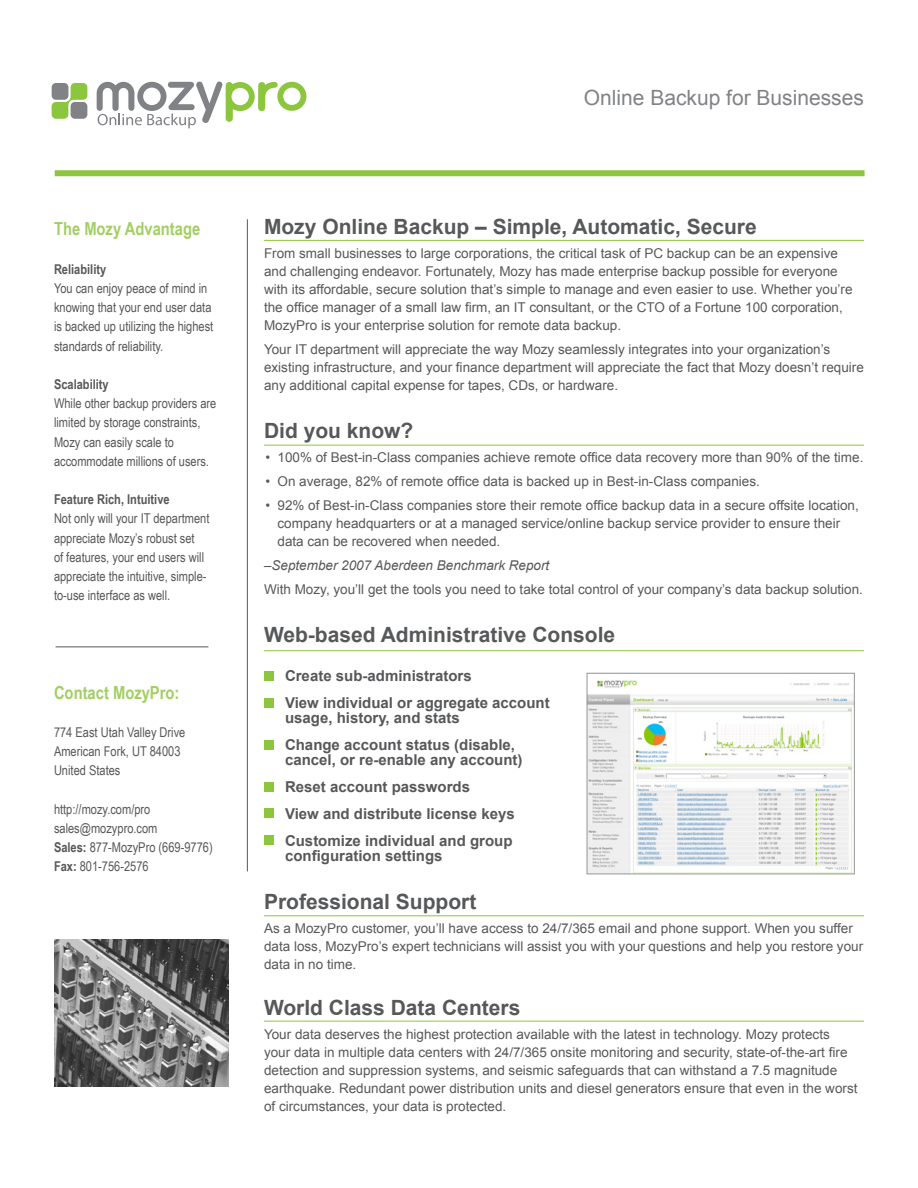
<style>
.page{position:relative;width:918px;height:1188px;background:#fff}
.page>*{position:absolute;margin:0;border:0;box-sizing:border-box;transform-origin:0 0}
.t1{font:700 21px "Arial";color:#57585a}
.t2{font:21px "Arial";color:#808285}
.t3{font:700 18px "Arial Narrow";color:#a2cf62}
.t4{font:700 15px/27px "Arial";color:#57585a}
.t5{font:13.5px/18px "Arial";color:#57585a}
.t6{font:13.5px/19.2px "Arial Narrow";color:#57585a}
.t7{font:700 13.5px "Arial Narrow";color:#57585a}
.t8{font:italic 13.5px "Arial";color:#57585a}
.s1{font-weight:700}
</style>
<div class="page">
<div style="left:55px;top:170px;width:810px;height:6px;background:#8bc63e"></div>
<svg style="left:97px;top:82px;width:209px;height:46px"></svg>
<svg style="left:52px;top:83px;width:35px;height:36px"></svg>
<img style="left:589px;top:680px;width:264px;height:192px">
<div style="left:587px;top:673px;width:268px;height:201px;border:1px solid #939598"></div>
<div style="left:264px;top:671px;width:9px;height:9px;background:#8bc63e"></div>
<div style="left:264px;top:698px;width:9px;height:9px;background:#8bc63e"></div>
<div style="left:264px;top:740px;width:9px;height:9px;background:#8bc63e"></div>
<div style="left:264px;top:782px;width:9px;height:9px;background:#8bc63e"></div>
<div style="left:264px;top:809px;width:9px;height:9px;background:#8bc63e"></div>
<div style="left:264px;top:836px;width:9px;height:9px;background:#8bc63e"></div>
<hr style="left:56px;top:646px;width:152px;height:1px;background:#57585a">
<hr style="left:264px;top:445px;width:600px;height:1px;background:#8bc63e">
<hr style="left:264px;top:240px;width:600px;height:1px;background:#8bc63e">
<hr style="left:264px;top:650px;width:600px;height:1px;background:#8bc63e">
<hr style="left:264px;top:915px;width:600px;height:1px;background:#8bc63e">
<hr style="left:264px;top:1021px;width:600px;height:1px;background:#8bc63e">
<img style="left:54px;top:939px;width:175px;height:148px">
<hr style="left:247px;top:219px;width:1px;height:652px;background:#57585a">
<h2 class="t3" style="left:54px;top:219px;width:148px">The Mozy Advantage</h2>
<p class="t7" style="left:54px;top:261px;width:54px">Reliability</p>
<p class="t6" style="left:54px;top:279px;width:161px">You can enjoy peace of mind in knowing that your end user data is backed up utilizing the highest standards of reliability.</p>
<p class="t7" style="left:54px;top:376px;width:56px">Scalability</p>
<p class="t6" style="left:54px;top:394px;width:164px">While other backup providers are limited by storage constraints,<br>Mozy can easily scale to accommodate millions of users.</p>
<p class="t7" style="left:54px;top:492px;width:117px">Feature Rich, Intuitive</p>
<p class="t6" style="left:54px;top:509px;width:157px">Not only will your IT department appreciate Mozy’s robust set<br>of features, your end users will appreciate the intuitive, simple&shy;to-use interface as well.</p>
<h2 class="t3" style="left:54px;top:682px;width:127px">Contact MozyPro:</h2>
<p class="t6" style="left:54px;top:723px;width:133px">774 East Utah Valley Drive<br>American Fork, UT 84003<br>United States</p>
<p class="t6" style="left:54px;top:799px;width:160px">http://mozy.com/pro sales@mozypro.com<br><span class="s1">Sales:</span> 877-MozyPro (669-9776)<br><span class="s1">Fax:</span> 801-756-2576</p>
<h1 class="t2" style="left:584px;top:86px;width:282px">Online Backup for Businesses</h1>
<h1 class="t1" style="left:264px;top:215px;width:494px">Mozy Online Backup – Simple, Automatic, Secure</h1>
<p class="t5" style="left:264px;top:244px;width:590px">From small businesses to large corporations, the critical task of PC backup can be an expensive and challenging endeavor. Fortunately, Mozy has made enterprise backup possible for everyone with its affordable, secure solution that’s simple to manage and even easier to use. Whether you’re the office manager of a small law firm, an IT consultant, or the CTO of a Fortune 100 corporation, MozyPro is your enterprise solution for remote data backup.</p>
<p class="t5" style="left:264px;top:340px;width:601px">Your IT department will appreciate the way Mozy seamlessly integrates into your organization’s existing infrastructure, and your finance department will appreciate the fact that Mozy doesn’t require any additional capital expense for tapes, CDs, or hardware.</p>
<h1 class="t1" style="left:264px;top:419px;width:151px">Did you know?</h1>
<p class="t5" style="left:266px;top:448px;width:599px">• 100% of Best-in-Class companies achieve remote office data recovery more than 90% of the time.</p>
<p class="t5" style="left:266px;top:472px;width:496px">• On average, 82% of remote office data is backed up in Best-in-Class companies.</p>
<p class="t5" style="left:278px;top:496px;width:583px;text-indent:-12px">• 92% of Best-in-Class companies store their remote office backup data in a secure offsite location, company headquarters or at a managed service/online backup service provider to ensure their data can be recovered when needed.</p>
<p class="t8" style="left:264px;top:558px;width:287px">–September 2007 Aberdeen Benchmark Report</p>
<p class="t5" style="left:264px;top:580px;width:601px">With Mozy, you’ll get the tools you need to take total control of your company’s data backup solution.</p>
<h1 class="t1" style="left:264px;top:623px;width:353px">Web-based Administrative Console</h1>
<p class="t4" style="left:285px;top:662px;width:266px">Create sub-administrators<br>View individual or aggregate account</p>
<p class="t4" style="left:285px;top:704px;width:232px">usage, history, and stats<br>Change account status (disable,</p>
<p class="t4" style="left:285px;top:746px;width:239px">cancel, or re-enable any account)<br>Reset account passwords<br>View and distribute license keys<br>Customize individual and group</p>
<p class="t4" style="left:285px;top:842px;width:159px">configuration settings</p>
<h1 class="t1" style="left:264px;top:890px;width:214px">Professional Support</h1>
<p class="t5" style="left:264px;top:919px;width:601px">As a MozyPro customer, you’ll have access to 24/7/365 email and phone support. When you suffer data loss, MozyPro’s expert technicians will assist you with your questions and help you restore your data in no time.</p>
<h1 class="t1" style="left:264px;top:996px;width:258px">World Class Data Centers</h1>
<p class="t5" style="left:264px;top:1025px;width:595px">Your data deserves the highest protection available with the latest in technology. Mozy protects your data in multiple data centers with 24/7/365 onsite monitoring and security, state-of-the-art fire detection and suppression systems, and seismic safeguards that can withstand a 7.5 magnitude earthquake. Redundant power distribution units and diesel generators ensure that even in the worst of circumstances, your data is protected.</p>
</div>
